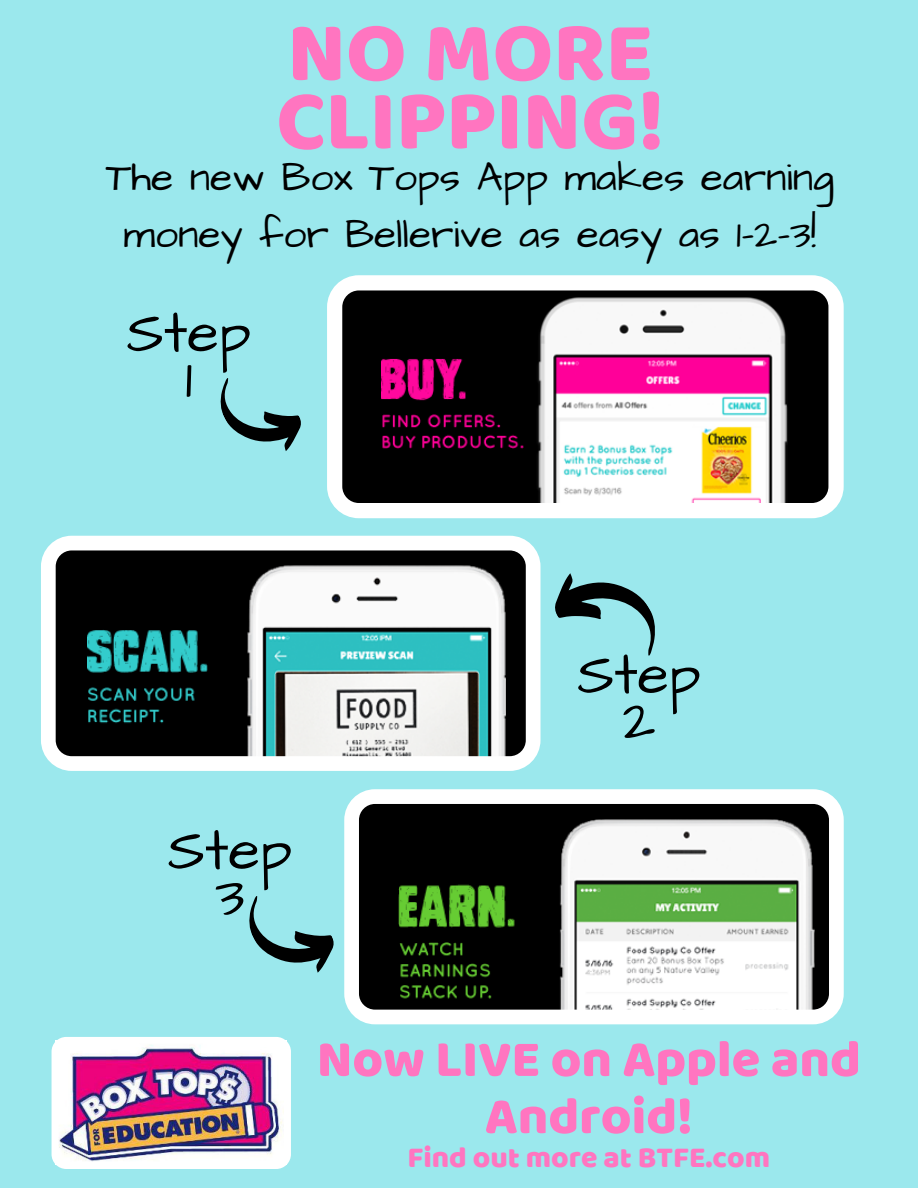
<style>
.page{position:relative;width:918px;height:1188px;background:#9be8ed}
.page>*{position:absolute;margin:0;border:0;box-sizing:border-box;transform-origin:0 0}
.t1{font:86.25px/68.4px "Baloo";color:#ff75c0}
.t2{font:58.05px/46px "Architects Daughter";color:#000;text-align:center}
.t3{font:57.6px/45.8px "Architects Daughter";color:#000;text-align:center}
.t4{font:52.5px/57.2px "Baloo";color:#ff75c0;text-align:center}
.t5{font:40.8px/57.2px "Architects Daughter";color:#000;text-align:center}
.t6{font:30px "Baloo";color:#ff75c0}
</style>
<div class="page">
<svg style="left:327px;top:275px;width:517px;height:243px"></svg>
<svg style="left:249px;top:896px;width:85px;height:77px"></svg>
<svg style="left:41px;top:536px;width:500px;height:235px"></svg>
<svg style="left:555px;top:573px;width:100px;height:83px"></svg>
<svg style="left:220px;top:378px;width:81px;height:73px"></svg>
<svg style="left:344px;top:789px;width:500px;height:235px"></svg>
<img style="left:52px;top:1037px;width:239px;height:132px">
<h1 class="t1" style="left:276px;top:16px;width:389px">NO MORE<br>CLIPPING!</h1>
<p class="t5" style="left:106px;top:149px;width:730px">The new Box Tops App makes earning money for Bellerive as easy as 1-2-3!</p>
<h2 class="t2" style="left:127px;top:311px;width:126px">Step<br>1</h2>
<h2 class="t2" style="left:168px;top:829px;width:126px">Step<br>3</h2>
<h3 class="t3" style="left:577px;top:653px;width:125px">Step<br>2</h3>
<p class="t4" style="left:317px;top:1029px;width:546px">Now LIVE on Apple and<br>Android!</p>
<p class="t6" style="left:407px;top:1139px;width:364px">Find out more at BTFE.com</p>
</div>
